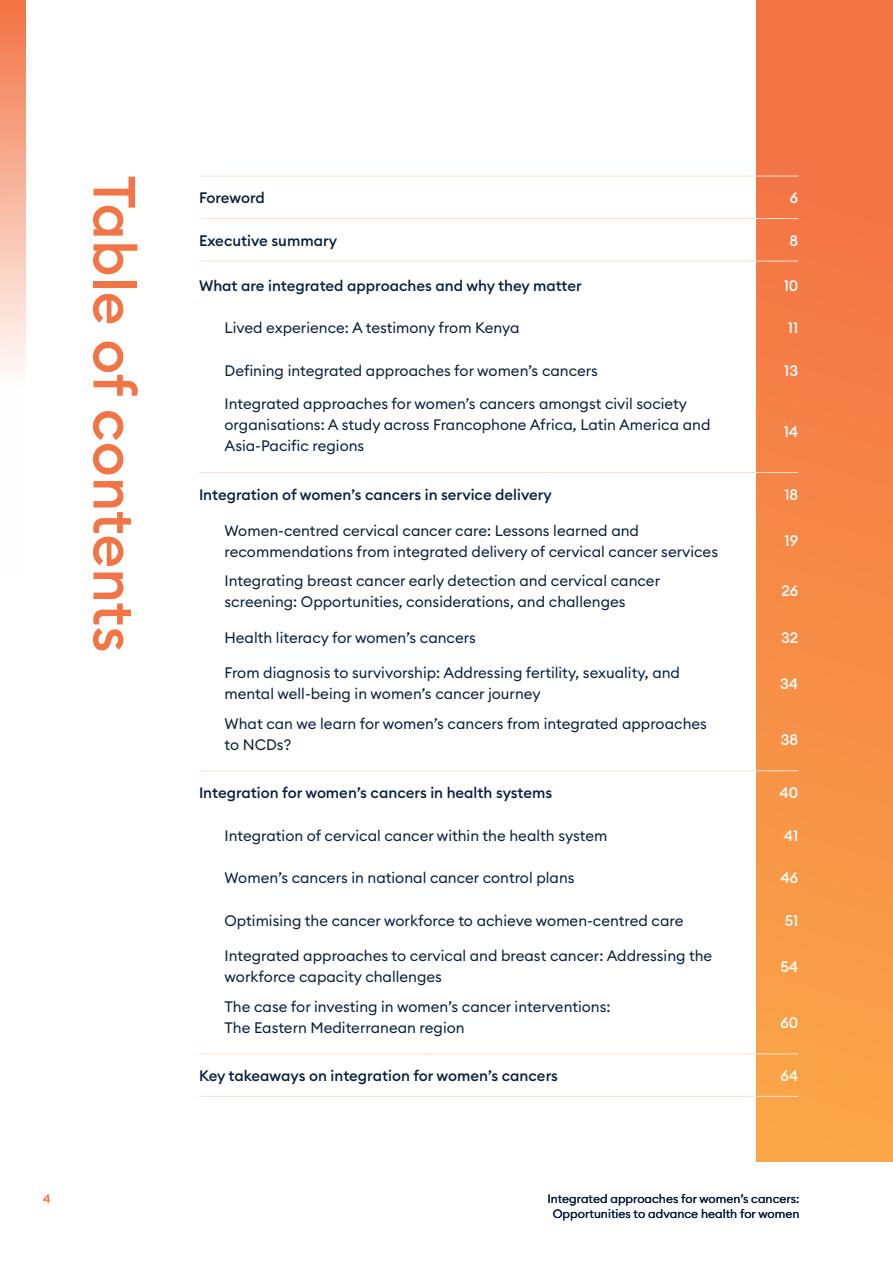
<style>
.page{position:relative;width:893px;height:1263px;background:#fff}
.page>*{position:absolute;margin:0;border:0;box-sizing:border-box;transform-origin:0 0}
.t1{font:500 58.5px "Euclid Circular B";color:#f37445}
.t2{font:15px/21px "Euclid Circular B";color:#061f3f}
.t3{font:500 15px "Euclid Circular B";color:#061f3f}
.t4{font:500 15px "Euclid Circular B";color:#fff}
.t5{font:12px/14.4px "Euclid Circular B";color:#061f3f;text-align:center}
.t6{font:12px "Euclid Circular B";color:#f37445}
</style>
<div class="page">
<div style="left:756px;top:0;width:137px;height:1161px;background:linear-gradient(to bottom,#f26e45,#faa648)"></div>
<hr style="left:199px;top:176px;width:553px;height:1px;background:#fddfce">
<hr style="left:752px;top:176px;width:46px;height:1px;background:#fddfce">
<hr style="left:199px;top:218px;width:553px;height:1px;background:#fddfce">
<hr style="left:752px;top:218px;width:46px;height:1px;background:#fddfce">
<hr style="left:199px;top:261px;width:553px;height:1px;background:#fddfce">
<hr style="left:752px;top:261px;width:46px;height:1px;background:#fddfce">
<hr style="left:199px;top:472px;width:553px;height:1px;background:#fddfce">
<hr style="left:752px;top:472px;width:46px;height:1px;background:#fddfce">
<hr style="left:199px;top:770px;width:553px;height:1px;background:#fddfce">
<hr style="left:752px;top:770px;width:46px;height:1px;background:#fddfce">
<hr style="left:199px;top:1053px;width:553px;height:1px;background:#fddfce">
<hr style="left:752px;top:1053px;width:46px;height:1px;background:#fddfce">
<hr style="left:199px;top:1096px;width:553px;height:1px;background:#fddfce">
<hr style="left:752px;top:1096px;width:46px;height:1px;background:#fddfce">
<svg style="left:0;top:0;width:26px;height:371px"></svg>
<h1 class="t1" style="left:152px;top:176px;width:479px;rotate:90deg">Table of contents</h1>
<p class="t3" style="left:199px;top:188px;width:67px">Foreword</p>
<p class="t4" style="left:790px;top:188px;width:10px">6</p>
<p class="t3" style="left:199px;top:231px;width:140px">Executive summary</p>
<p class="t4" style="left:790px;top:231px;width:10px">8</p>
<p class="t3" style="left:199px;top:275px;width:384px">What are integrated approaches and why they matter</p>
<p class="t4" style="left:784px;top:275px;width:16px">10</p>
<p class="t2" style="left:225px;top:317px;width:297px">Lived experience: A testimony from Kenya</p>
<p class="t4" style="left:788px;top:318px;width:12px">11</p>
<p class="t2" style="left:225px;top:360px;width:375px">Defining integrated approaches for women’s cancers</p>
<p class="t4" style="left:784px;top:361px;width:15px">13</p>
<p class="t2" style="left:225px;top:393px;width:487px">Integrated approaches for women’s cancers amongst civil society organisations: A study across Francophone Africa, Latin America and<br>Asia-Pacific regions</p>
<p class="t4" style="left:784px;top:422px;width:16px">14</p>
<p class="t3" style="left:199px;top:485px;width:354px">Integration of women’s cancers in service delivery</p>
<p class="t4" style="left:784px;top:485px;width:15px">18</p>
<p class="t2" style="left:225px;top:520px;width:495px">Women-centred cervical cancer care: Lessons learned and recommendations from integrated delivery of cervical cancer services</p>
<p class="t4" style="left:785px;top:531px;width:15px">19</p>
<p class="t2" style="left:225px;top:570px;width:437px">Integrating breast cancer early detection and cervical cancer screening: Opportunities, considerations, and challenges</p>
<p class="t4" style="left:781px;top:581px;width:18px">26</p>
<p class="t2" style="left:225px;top:627px;width:253px">Health literacy for women’s cancers</p>
<p class="t4" style="left:781px;top:628px;width:19px">32</p>
<p class="t2" style="left:225px;top:662px;width:457px">From diagnosis to survivorship: Addressing fertility, sexuality, and mental well-being in women’s cancer journey</p>
<p class="t4" style="left:780px;top:674px;width:20px">34</p>
<p class="t2" style="left:225px;top:712px;width:484px">What can we learn for women’s cancers from integrated approaches to NCDs?</p>
<p class="t4" style="left:781px;top:730px;width:19px">38</p>
<p class="t3" style="left:199px;top:783px;width:355px">Integration for women’s cancers in health systems</p>
<p class="t4" style="left:779px;top:783px;width:20px">40</p>
<p class="t2" style="left:225px;top:825px;width:384px">Integration of cervical cancer within the health system</p>
<p class="t4" style="left:784px;top:825px;width:16px">41</p>
<p class="t2" style="left:225px;top:867px;width:352px">Women’s cancers in national cancer control plans</p>
<p class="t4" style="left:780px;top:868px;width:19px">46</p>
<p class="t2" style="left:225px;top:910px;width:460px">Optimising the cancer workforce to achieve women-centred care</p>
<p class="t4" style="left:785px;top:911px;width:15px">51</p>
<p class="t2" style="left:225px;top:945px;width:489px">Integrated approaches to cervical and breast cancer: Addressing the workforce capacity challenges</p>
<p class="t4" style="left:780px;top:957px;width:19px">54</p>
<p class="t2" style="left:225px;top:995px;width:388px">The case for investing in women’s cancer interventions:<br>The Eastern Mediterranean region</p>
<p class="t4" style="left:780px;top:1013px;width:19px">60</p>
<p class="t3" style="left:199px;top:1066px;width:360px">Key takeaways on integration for women’s cancers</p>
<p class="t4" style="left:780px;top:1066px;width:19px">64</p>
<p class="t6" style="left:43px;top:1191px;width:9px">4</p>
<p class="t5" style="left:547px;top:1191px;width:253px">Integrated approaches for women’s cancers:<br>Opportunities to advance health for women</p>
</div>
